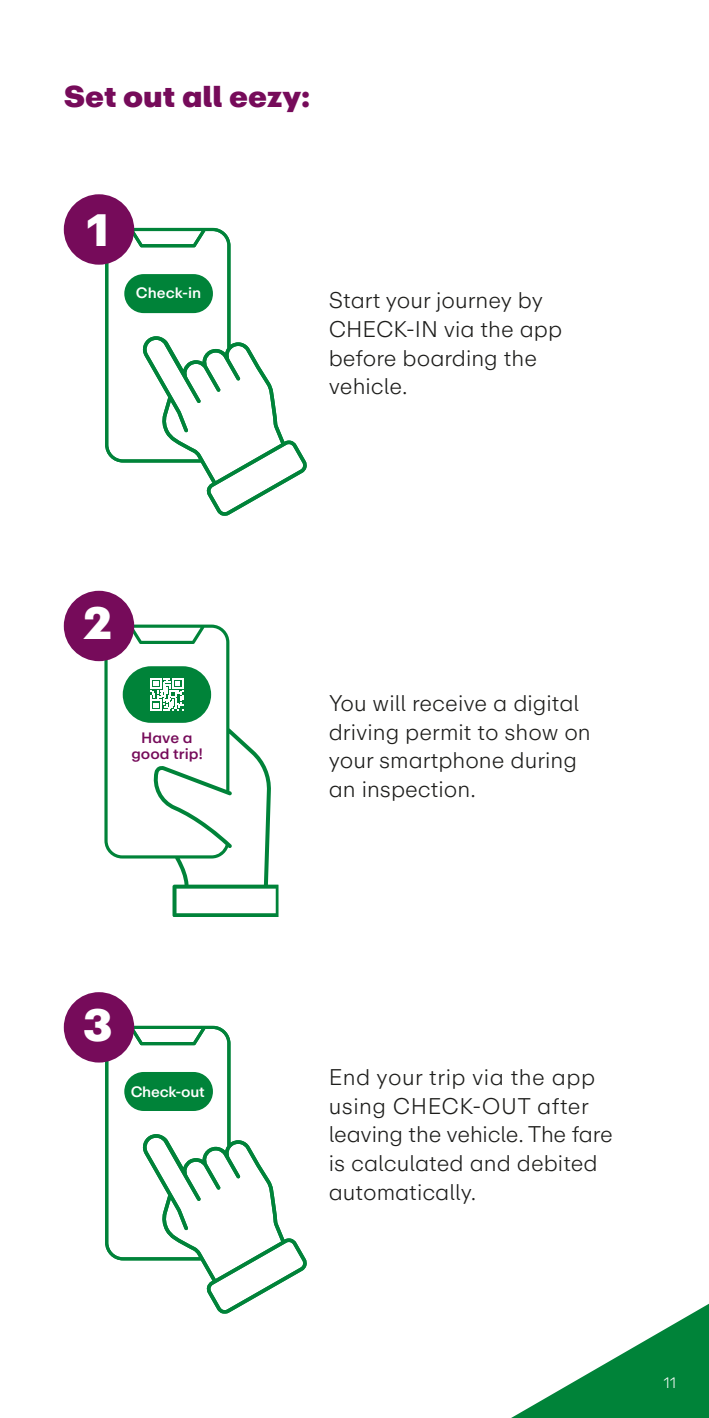
<style>
.page{position:relative;width:709px;height:1418px;background:#fff}
.page>*{position:absolute;margin:0;border:0;box-sizing:border-box;transform-origin:0 0}
.t1{font:900 45px "ABC Repro";color:#fff}
.t2{font:900 30px "ABC Repro";color:#760b5a}
.t3{font:300 22.5px/28.8px "ABC Repro";color:#1d1d1b}
.t4{font:500 15px "ABC Repro";letter-spacing:-.02em;color:#fff}
.t5{font:500 15px/15.5px "ABC Repro";color:#760b5a;text-align:center}
.t6{font:300 15px "ABC Repro";color:#fff}
</style>
<div class="page">
<svg style="left:513px;top:1303px;width:196px;height:114px"></svg>
<svg style="left:105px;top:228px;width:202px;height:287px"></svg>
<div style="left:64px;top:194px;width:70px;height:71px;background:#760b5a;border-radius:50%"></div>
<div style="left:124px;top:274px;width:89px;height:39px;background:#008339;border-radius:20px"></div>
<svg style="left:104px;top:624px;width:174px;height:293px"></svg>
<div style="left:123px;top:666px;width:88px;height:57px;background:#008339;border-radius:28px"></div>
<svg style="left:150px;top:678px;width:33px;height:32px"></svg>
<div style="left:64px;top:590px;width:70px;height:71px;background:#760b5a;border-radius:50%"></div>
<svg style="left:105px;top:1026px;width:202px;height:287px"></svg>
<div style="left:124px;top:1071px;width:89px;height:39px;background:#008339;border-radius:20px"></div>
<div style="left:64px;top:992px;width:70px;height:70px;background:#760b5a;border-radius:50%"></div>
<h2 class="t2" style="left:64px;top:76px;width:248px">Set out all eezy:</h2>
<h1 class="t1" style="left:87px;top:199px;width:23px">1</h1>
<p class="t4" style="left:136px;top:282px;width:67px">Check-in</p>
<p class="t3" style="left:329px;top:286px;width:235px">Start your journey by<br>CHECK-IN via the app before boarding the vehicle.</p>
<h1 class="t1" style="left:83px;top:592px;width:19px">2</h1>
<p class="t5" style="left:131px;top:730px;width:73px">Have a good trip!</p>
<h1 class="t1" style="left:83px;top:994px;width:31px">3</h1>
<p class="t4" style="left:131px;top:1081px;width:76px">Check-out</p>
<p class="t3" style="left:329px;top:688px;width:263px">You will receive a digital driving permit to show on your smartphone during an inspection.</p>
<p class="t3" style="left:329px;top:1062px;width:285px">End your trip via the app using CHECK-OUT after leaving the vehicle. The fare is calculated and debited automatically.</p>
<p class="t6" style="left:664px;top:1373px;width:14px">11</p>
</div>
